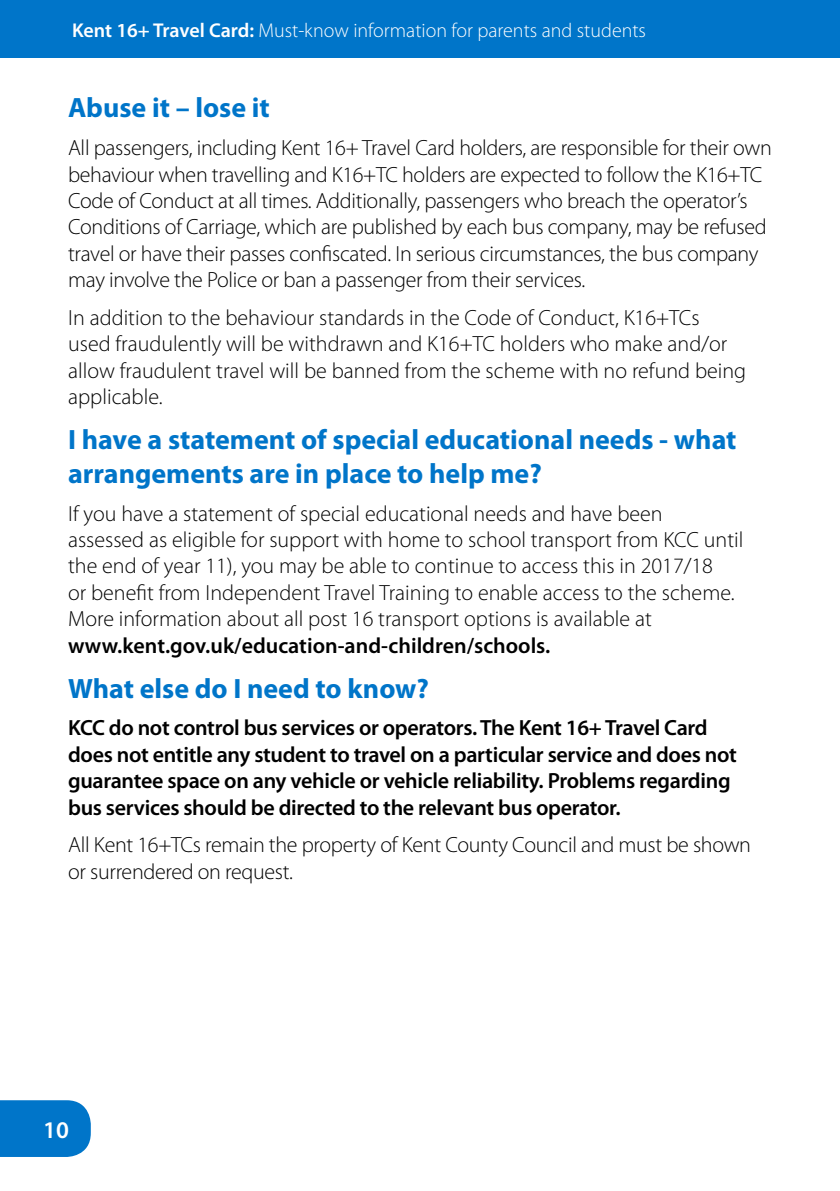
<style>
.page{position:relative;width:840px;height:1191px;background:#fff}
.page>*{position:absolute;margin:0;border:0;box-sizing:border-box;transform-origin:0 0}
.t1{font:700 28px/33.6px "Myriad Pro";color:#0075c9}
.t2{font:600 24px "Myriad Pro";color:#fff}
.t3{font:300 22px/26.4px "Myriad Pro";letter-spacing:-.01em;color:#000}
.t4{font:600 22px/26.4px "Myriad Pro";letter-spacing:-.015em;color:#000}
.t5{font:300 20px "Myriad Pro";color:#fff}
.s1{font-weight:600}
</style>
<div class="page">
<div style="left:0;top:0;width:839px;height:58px;background:#0075c9"></div>
<div style="left:0;top:1100px;width:91px;height:57px;background:#0075c9"></div>
<p class="t5" style="left:72px;top:18px;width:575px"><span class="s1">Kent 16+ Travel Card:</span> Must-know information for parents and students</p>
<p class="t1" style="left:68px;top:90px;width:203px">Abuse it – lose it</p>
<p class="t3" style="left:68px;top:134px;width:704px">All passengers, including Kent 16+ Travel Card holders, are responsible for their own behaviour when travelling and K16+TC holders are expected to follow the K16+TC Code of Conduct at all times. Additionally, passengers who breach the operator’s Conditions of Carriage, which are published by each bus company, may be refused travel or have their passes confiscated. In serious circumstances, the bus company may involve the Police or ban a passenger from their services.</p>
<p class="t3" style="left:68px;top:304px;width:679px">In addition to the behaviour standards in the Code of Conduct, K16+TCs used fraudulently will be withdrawn and K16+TC holders who make and/or allow fraudulent travel will be banned from the scheme with no refund being applicable.</p>
<p class="t1" style="left:68px;top:422px;width:669px">I have a statement of special educational needs - what arrangements are in place to help me?</p>
<p class="t3" style="left:68px;top:500px;width:676px">If you have a statement of special educational needs and have been assessed as eligible for support with home to school transport from KCC until the end of year 11), you may be able to continue to access this in 2017/18<br>or benefit from Independent Travel Training to enable access to the scheme.<br>More information about all post 16 transport options is available at</p>
<p class="t4" style="left:68px;top:631px;width:483px">www.kent.gov.uk/education-and-children/schools.</p>
<p class="t1" style="left:68px;top:670px;width:362px">What else do I need to know?</p>
<p class="t4" style="left:68px;top:714px;width:670px">KCC do not control bus services or operators. The Kent 16+ Travel Card does not entitle any student to travel on a particular service and does not guarantee space on any vehicle or vehicle reliability. Problems regarding bus services should be directed to the relevant bus operator.</p>
<p class="t3" style="left:68px;top:831px;width:684px">All Kent 16+TCs remain the property of Kent County Council and must be shown or surrendered on request.</p>
<p class="t2" style="left:43px;top:1114px;width:27px">10</p>
</div>
